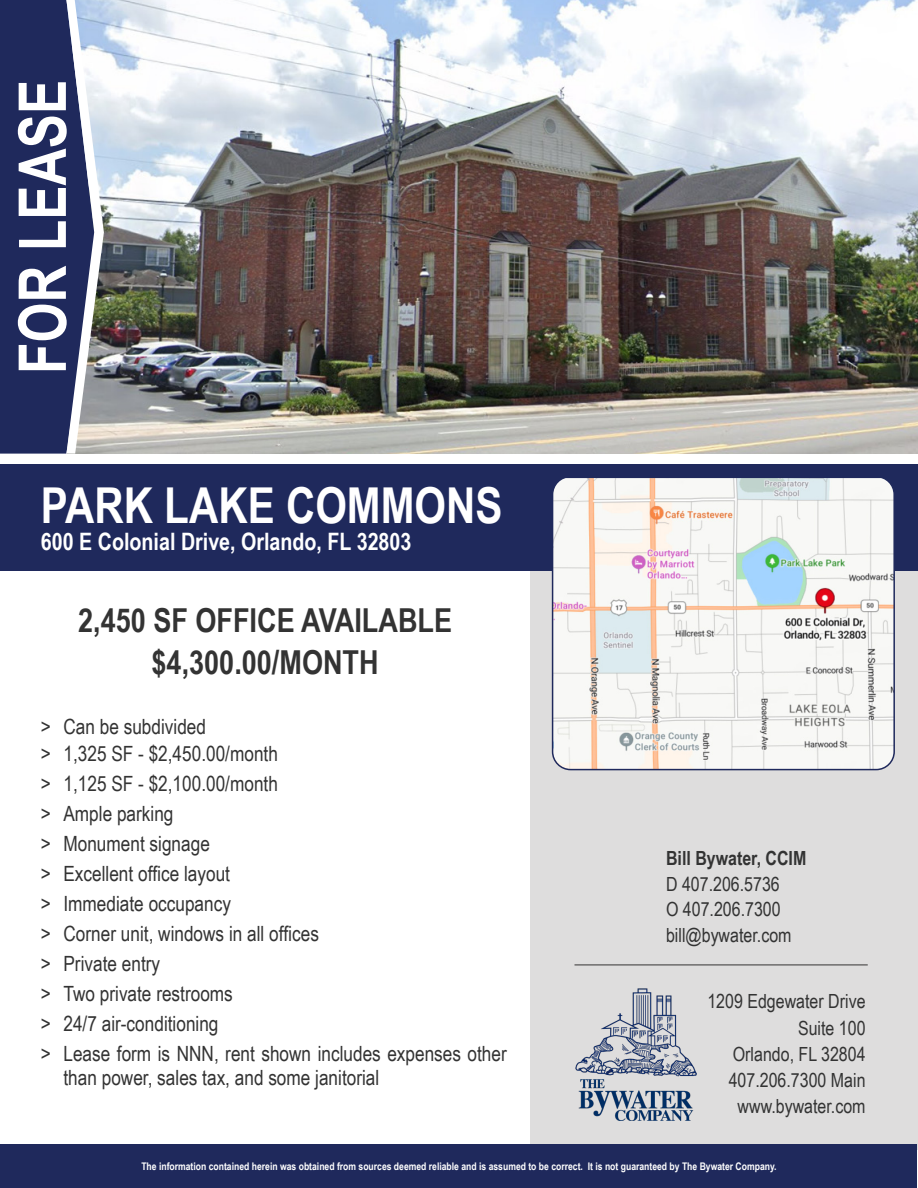
<style>
.page{position:relative;width:918px;height:1188px;background:#fff}
.page>*{position:absolute;margin:0;border:0;box-sizing:border-box;transform-origin:0 0}
.t1{font:700 66px "Arial Narrow";color:#fff;scale:.95 1}
.t2{font:700 49.5px "Arial Narrow";color:#fff}
.t3{font:700 33px "Arial Narrow";color:#333}
.t4{font:700 24px "Arial Narrow";color:#fff}
.t5{font:21px/24px "Arial Narrow";color:#333}
.t6{font:19.5px "Arial Narrow";color:#333}
.t7{font:700 19.5px "Arial Narrow";color:#333}
.t8{font:700 10.5px "Arial Narrow";color:#fff}
</style>
<div class="page">
<div style="left:530px;top:571px;width:388px;height:579px;background:#dedddd"></div>
<div style="left:1px;top:1144px;width:916px;height:43px;background:#1f295c"></div>
<div style="left:0;top:464px;width:918px;height:107px;background:#1f295c"></div>
<img style="left:104px;top:0;width:814px;height:454px">
<svg style="left:0;top:0;width:104px;height:454px;background:#475078"></svg>
<img style="left:553px;top:479px;width:341px;height:291px">
<div style="left:552px;top:476px;width:343px;height:294px;border:2px solid #1f295c;border-radius:18px"></div>
<img style="left:576px;top:988px;width:121px;height:132px">
<hr style="left:574px;top:965px;width:294px;height:1px;background:#333">
<p class="t1" style="left:-7px;top:374px;width:311px;rotate:-90deg">FOR LEASE</p>
<p class="t2" style="left:41px;top:468px;width:463px">PARK LAKE COMMONS</p>
<p class="t4" style="left:41px;top:523px;width:372px">600 E Colonial Drive, Orlando, FL 32803</p>
<p class="t3" style="left:78px;top:595px;width:375px">2,450 SF OFFICE AVAILABLE</p>
<p class="t3" style="left:152px;top:637px;width:229px">$4,300.00/MONTH</p>
<p class="t5" style="left:41px;top:714px;width:167px">&gt; Can be subdivided</p>
<p class="t5" style="left:41px;top:741px;width:238px">&gt; 1,325 SF - $2,450.00/month</p>
<p class="t5" style="left:41px;top:771px;width:238px">&gt; 1,125 SF - $2,100.00/month</p>
<p class="t5" style="left:41px;top:801px;width:134px">&gt; Ample parking</p>
<p class="t5" style="left:41px;top:831px;width:170px">&gt; Monument signage</p>
<p class="t5" style="left:41px;top:861px;width:191px">&gt; Excellent office layout</p>
<p class="t5" style="left:41px;top:891px;width:191px">&gt; Immediate occupancy</p>
<p class="t5" style="left:41px;top:921px;width:280px">&gt; Corner unit, windows in all offices</p>
<p class="t5" style="left:41px;top:951px;width:121px">&gt; Private entry</p>
<p class="t5" style="left:41px;top:981px;width:193px">&gt; Two private restrooms</p>
<p class="t5" style="left:41px;top:1011px;width:179px">&gt; 24/7 air-conditioning</p>
<p class="t5" style="left:63px;top:1041px;width:445px;text-indent:-23px">&gt; Lease form is NNN, rent shown includes expenses other than power, sales tax, and some janitorial</p>
<p class="t7" style="left:666px;top:844px;width:142px">Bill Bywater, CCIM</p>
<p class="t6" style="left:666px;top:870px;width:115px">D 407.206.5736</p>
<p class="t6" style="left:666px;top:895px;width:116px">O 407.206.7300</p>
<p class="t6" style="left:666px;top:921px;width:127px">bill@bywater.com</p>
<p class="t6" style="left:707px;top:987px;width:160px">1209 Edgewater Drive</p>
<p class="t6" style="left:798px;top:1013px;width:69px">Suite 100</p>
<p class="t6" style="left:733px;top:1040px;width:134px">Orlando, FL 32804</p>
<p class="t6" style="left:729px;top:1066px;width:138px">407.206.7300 Main</p>
<p class="t6" style="left:738px;top:1092px;width:129px">www.bywater.com</p>
<p class="t8" style="left:141px;top:1158px;width:637px">The information contained herein was obtained from sources deemed reliable and is assumed to be correct. It is not guaranteed by The Bywater Company.</p>
</div>
